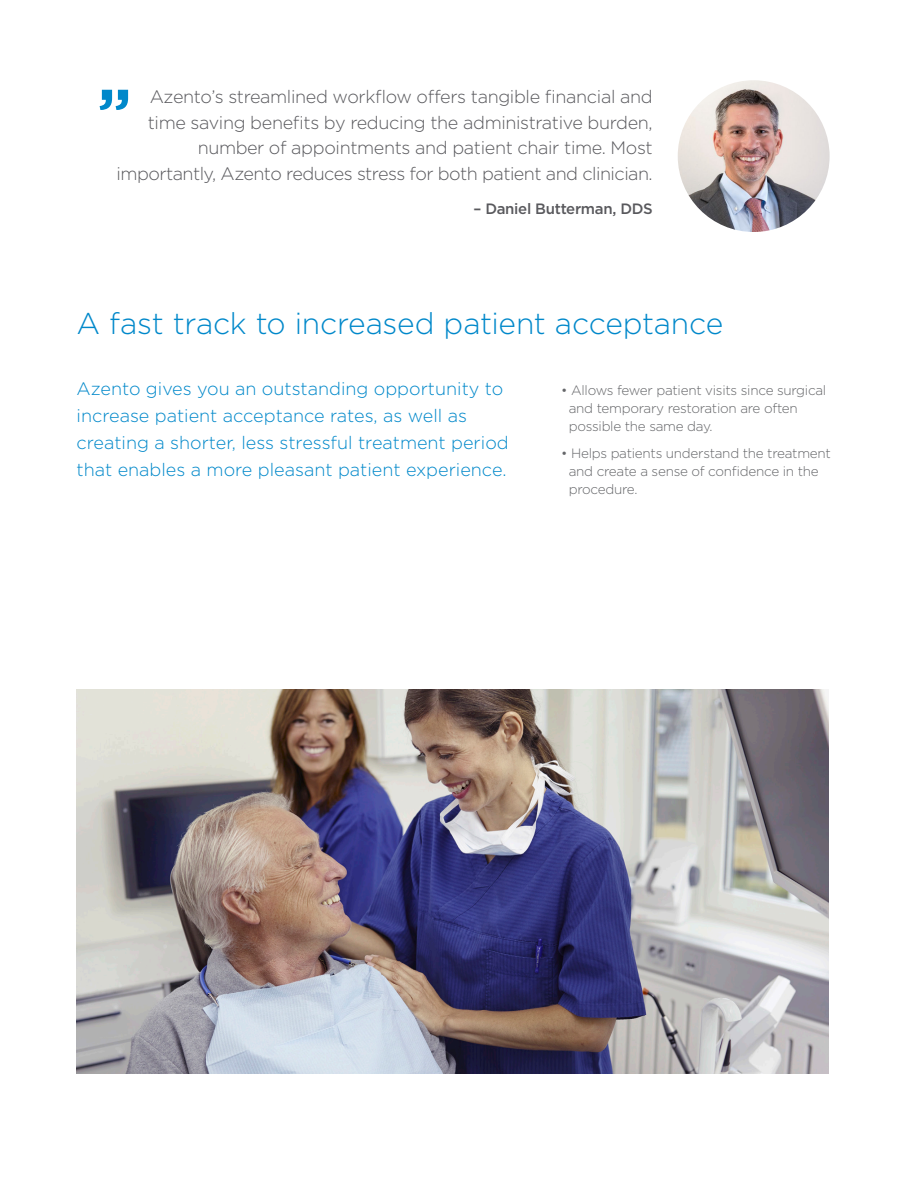
<style>
.page{position:relative;width:906px;height:1188px;background:#fff}
.page>*{position:absolute;margin:0;border:0;box-sizing:border-box;transform-origin:0 0}
.Heading{font:700 63px "Gotham";color:#0088ca}
.t1{font:300 30px "Gotham";letter-spacing:-.01em;color:#0088ca}
.Ingress{font:300 18px/25.5px "Gotham";letter-spacing:-.02em;color:#59595d;text-align:right}
.Ingress-2{font:300 18px/27px "Gotham";color:#0088ca}
.Ingress-3{font:500 15px "Gotham";letter-spacing:-.02em;color:#59595d}
.Ingress-4{font:300 13.5px/18px "Gotham";letter-spacing:-.02em;color:#656669}
</style>
<div class="page">
<img style="left:677px;top:80px;width:152px;height:152px;border-radius:76px">
<img style="left:77px;top:690px;width:751px;height:383px">
<p class="Heading" style="left:98px;top:70px;width:36px">”</p>
<p class="Ingress" style="left:117px;top:84px;width:537px">Azento’s streamlined workflow offers tangible financial and time saving benefits by reducing the administrative burden, number of appointments and patient chair time. Most importantly, Azento reduces stress for both patient and clinician.</p>
<p class="Ingress-3" style="left:473px;top:199px;width:181px">– Daniel Butterman, DDS</p>
<p class="t1" style="left:77px;top:305px;width:648px">A fast track to increased patient acceptance</p>
<p class="Ingress-2" style="left:77px;top:374px;width:433px">Azento gives you an outstanding opportunity to increase patient acceptance rates, as well as creating a shorter, less stressful treatment period that enables a more pleasant patient experience.</p>
<p class="Ingress-4" style="left:568px;top:381px;width:259px;text-indent:-8px">• Allows fewer patient visits since surgical and temporary restoration are often possible the same day.</p>
<p class="Ingress-4" style="left:568px;top:443px;width:263px;text-indent:-8px">• Helps patients understand the treatment and create a sense of confidence in the procedure.</p>
</div>
